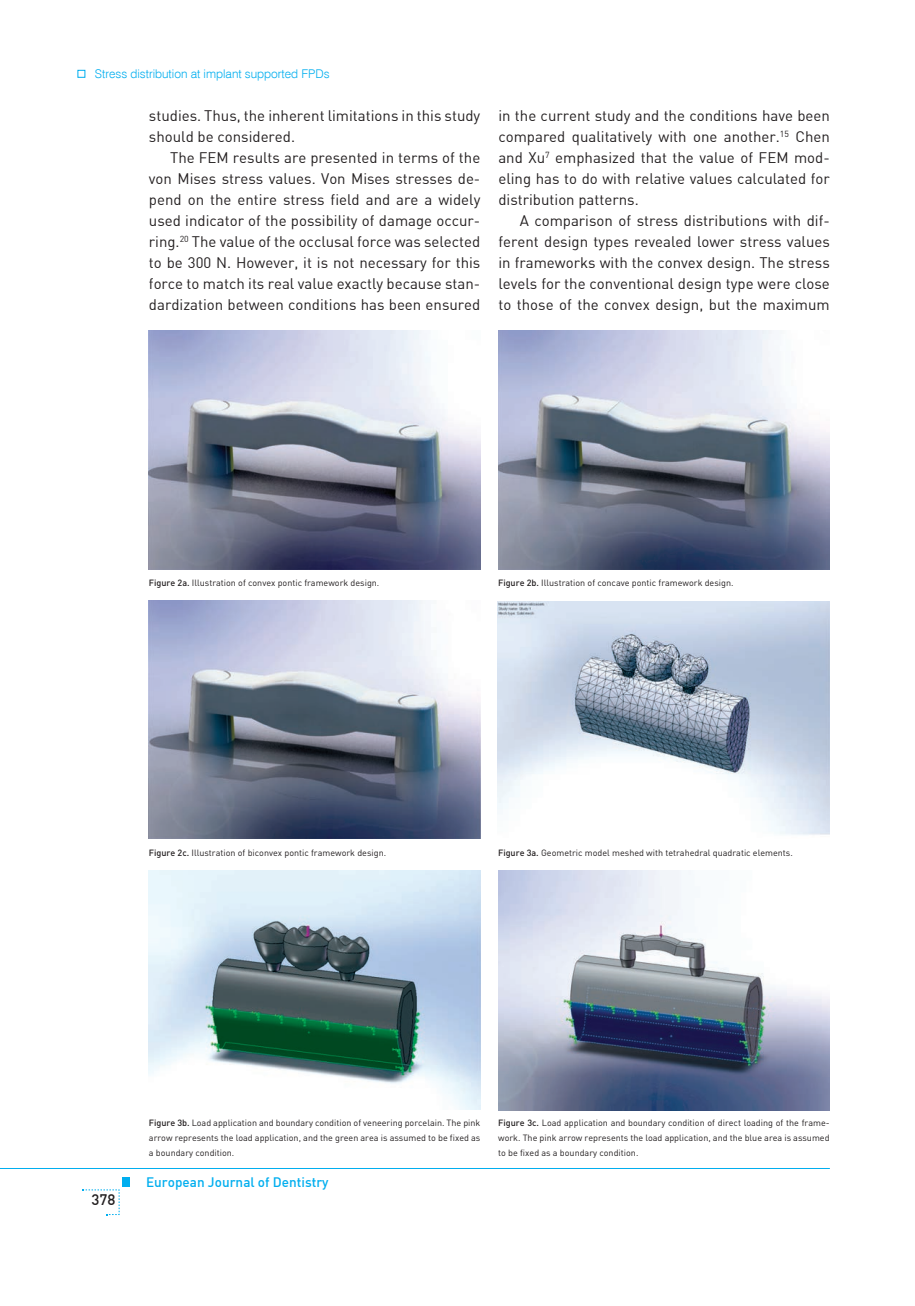
<style>
.page{position:relative;width:915px;height:1306px;background:#fff}
.page>*{position:absolute;margin:0;border:0;box-sizing:border-box;transform-origin:0 0}
.t1{font:15px/21px "Din B Regular";color:#231f20;text-align:justify}
.t2{font:15px "Din B Medium";color:#231f20}
.t3{font:13.5px "Din B Medium";color:#00aeef}
.t4{font:300 12px "Swiss 721 BT";color:#00aeef}
.t5{font:9px/15px "DIN";color:#231f20;text-align:justify}
.s1{font-weight:500}
</style>
<div class="page">
<hr style="left:0;top:1168px;width:829px;height:1px;background:#00aeef">
<div style="left:122px;top:1177px;width:8px;height:9px;background:#00aeef"></div>
<svg style="left:83px;top:1189px;width:37px;height:26px"></svg>
<img style="left:149px;top:330px;width:331px;height:239px">
<img style="left:149px;top:600px;width:331px;height:238px">
<img style="left:149px;top:871px;width:331px;height:238px">
<img style="left:498px;top:330px;width:331px;height:239px">
<img style="left:497px;top:602px;width:332px;height:233px">
<img style="left:498px;top:870px;width:331px;height:240px">
<div style="left:77px;top:70px;width:8px;height:8px;border:1px solid #00aeef"></div>
<p class="t4" style="left:95px;top:66px;width:236px">Stress distribution at implant supported FPDs</p>
<p class="t1" style="left:149px;top:105px;width:333px">studies. Thus, the inherent limitations in this study should be considered.</p>
<p class="t1" style="left:149px;top:147px;width:333px;text-indent:21px">The FEM results are presented in terms of the von Mises stress values. Von Mises stresses de&shy;pend on the entire stress field and are a widely used indicator of the possibility of damage occur&shy;ring.<sup>20</sup> The value of the occlusal force was selected to be 300 N. However, it is not necessary for this force to match its real value exactly because stan&shy;dardization between conditions has been ensured</p>
<p class="t1" style="left:498px;top:105px;width:333px">in the current study and the conditions have been compared qualitatively with one another.<sup>15</sup> Chen and Xu<sup>7</sup> emphasized that the value of FEM mod&shy;eling has to do with relative values calculated for distribution patterns.</p>
<p class="t1" style="left:498px;top:210px;width:333px;text-indent:21px">A comparison of stress distributions with dif&shy;ferent design types revealed lower stress values in frameworks with the convex design. The stress levels for the conventional design type were close to those of the convex design, but the maximum</p>
<p class="t5" style="left:149px;top:575px;width:232px"><span class="s1">Figure 2a.</span> Illustration of convex pontic framework design.</p>
<p class="t5" style="left:149px;top:844px;width:239px"><span class="s1">Figure 2c.</span> Illustration of biconvex pontic framework design.</p>
<p class="t5" style="left:498px;top:575px;width:237px"><span class="s1">Figure 2b.</span> Illustration of concave pontic framework design.</p>
<p class="t5" style="left:498px;top:844px;width:296px"><span class="s1">Figure 3a.</span> Geometric model meshed with tetrahedral quadratic elements.</p>
<p class="t2" style="left:92px;top:1189px;width:25px">378</p>
<p class="t5" style="left:149px;top:1115px;width:333px"><span class="s1">Figure 3b.</span> Load application and boundary condition of veneering porcelain. The pink arrow represents the load application, and the green area is assumed to be fixed as a boundary condition.</p>
<p class="t3" style="left:146px;top:1173px;width:184px">European Journal of Dentistry</p>
<p class="t5" style="left:498px;top:1115px;width:333px"><span class="s1">Figure 3c.</span> Load application and boundary condition of direct loading of the frame&shy;work. The pink arrow represents the load application, and the blue area is assumed to be fixed as a boundary condition.</p>
</div>
